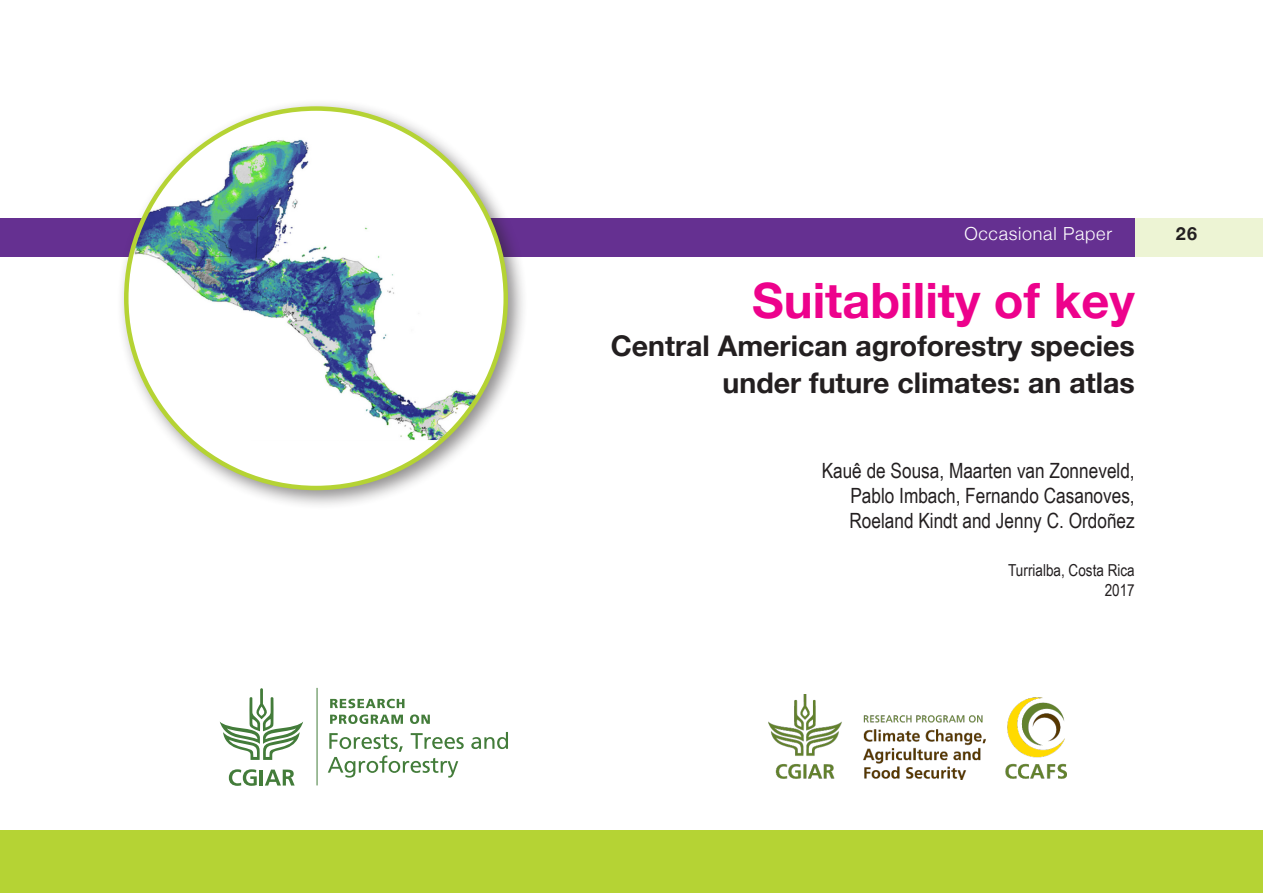
<style>
.page{position:relative;width:1263px;height:893px;background:#fff}
.page>*{position:absolute;margin:0;border:0;box-sizing:border-box;transform-origin:0 0}
.t1{font:700 48.75px "Helvetica Neue";color:#ed028c}
.t2{font:700 28.5px/37.5px "Helvetica Neue";color:#231f20;text-align:right}
.t3{font:21px/25.2px "Arial Narrow";color:#231f20;text-align:justify}
.t4{font:300 18px "Helvetica Neue";letter-spacing:.04em;color:#fff}
.t5{font:700 18px "Helvetica Neue";color:#231f20}
.t6{font:16.5px "Arial Narrow";color:#231f20}
</style>
<div class="page">
<div style="left:1134px;top:218px;width:129px;height:39px;background:#edf4d4"></div>
<div style="left:0;top:218px;width:1135px;height:39px;background:#653091"></div>
<div style="left:0;top:831px;width:1263px;height:62px;background:#b5d334"></div>
<div style="left:116px;top:98px;width:412px;height:413px;background:#231f20;opacity:.5"></div>
<div style="left:126px;top:109px;width:380px;height:379px;background:#fff;border-radius:50%"></div>
<img style="left:135px;top:134px;width:371px;height:306px">
<svg style="left:220px;top:688px;width:83px;height:72px"></svg>
<svg style="left:229px;top:769px;width:28px;height:17px"></svg>
<hr style="left:260px;top:770px;width:3px;height:15px;background:#437c3a">
<svg style="left:265px;top:769px;width:30px;height:16px"></svg>
<svg style="left:330px;top:699px;width:74px;height:9px"></svg>
<svg style="left:330px;top:714px;width:73px;height:10px"></svg>
<svg style="left:410px;top:714px;width:20px;height:10px"></svg>
<svg style="left:471px;top:732px;width:37px;height:17px"></svg>
<svg style="left:328px;top:733px;width:136px;height:45px"></svg>
<hr style="left:317px;top:688px;width:1px;height:97px;background:#437c3a">
<img style="left:769px;top:694px;width:297px;height:85px">
<p class="t4" style="left:964px;top:219px;width:149px">Occasional Paper</p>
<p class="t1" style="left:752px;top:262px;width:384px">Suitability of key</p>
<p class="t2" style="left:611px;top:327px;width:526px">Central American agroforestry species under future climates: an atlas</p>
<p class="t3" style="left:849px;top:457px;width:287px;text-indent:-28px">Kauê de Sousa, Maarten van Zonneveld, Pablo Imbach, Fernando Casanoves, Roeland Kindt and Jenny C. Ordoñez</p>
<p class="t6" style="left:1008px;top:558px;width:128px">Turrialba, Costa Rica</p>
<p class="t6" style="left:1105px;top:578px;width:32px">2017</p>
<p class="t5" style="left:1176px;top:219px;width:23px">26</p>
</div>
